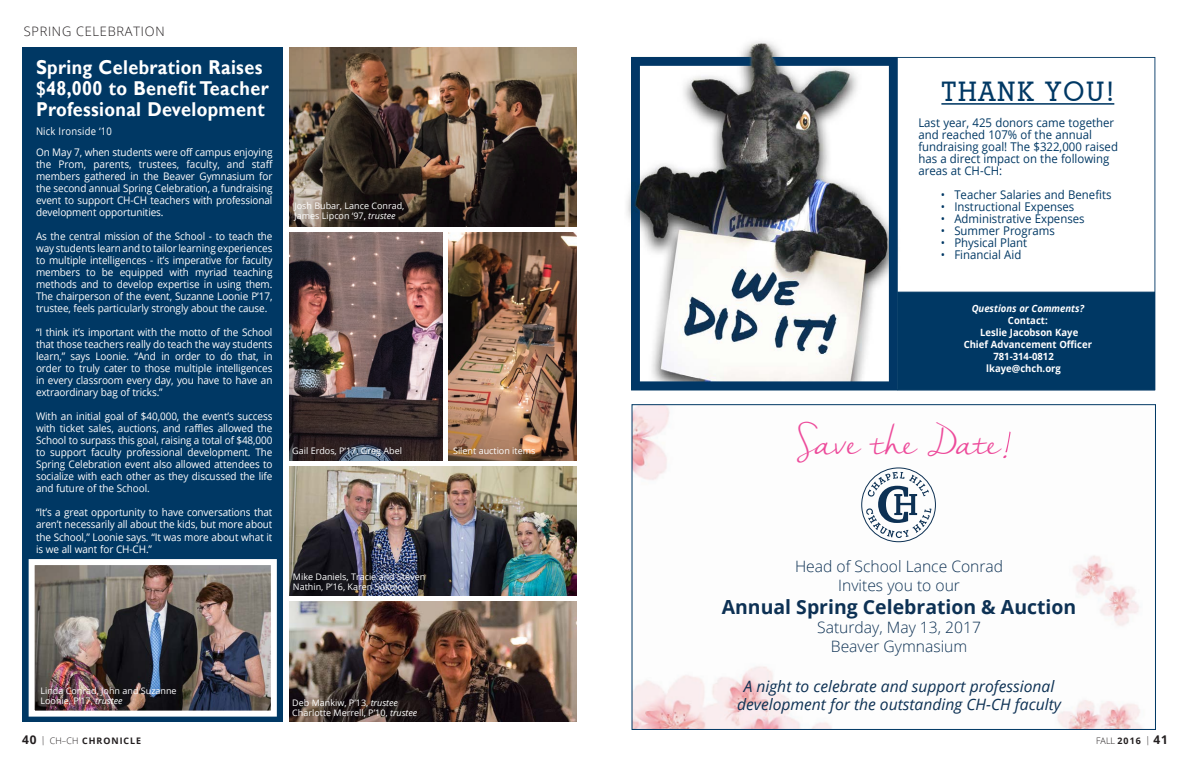
<style>
.page{position:relative;width:1191px;height:766px;background:#fff}
.page>*{position:absolute;margin:0;border:0;box-sizing:border-box;transform-origin:0 0}
.t1{font:36.9px "Nella Sue Demo";color:#ed4b9b}
.t2{font:500 27px "Geometric Slab 703 BT";letter-spacing:.07em;color:#003864;scale:.95 1}
.Introductory{font:700 20px/21px "Gill Sans";letter-spacing:.02em;color:#fff;scale:.9 1}
.t3{font:700 19.4px "Open Sans";color:#0d3154}
.t4{font:italic 15.7px/18.8px "Open Sans";color:#0d3154;text-align:center}
.t5{font:300 15.7px/18.8px "Open Sans";color:#0d3154;text-align:center}
.t6{font:300 13px "Open Sans";color:#231f20}
.t7{font:12px/12px "Open Sans";color:#003864;scale:.95 1}
.Main_Text_-_second_p{font:10.5px/12px "Open Sans";letter-spacing:-.01em;color:#fff;text-align:justify;scale:.95 1}
.Biline{font:10.5px "Open Sans";letter-spacing:.02em;color:#fff;scale:.9 1}
.t8{font:700 10px "Open Sans";color:#fff;scale:.95 1}
.t9{font:italic 700 10px "Open Sans";color:#fff;scale:.95 1}
.Photo_caption{font:9px/10px "Open Sans";color:#fff}
.t10{font:700 9px "Open Sans";color:#231f20}
.t11{font:300 9px "Open Sans";color:#231f20}
.s1{font-style:italic}
.s2{font-size:12px}
.s3{font-weight:300}
.s4{font-weight:700}
.s5{font-weight:700;font-size:12px}
</style>
<div class="page">
<div style="left:22px;top:47px;width:261px;height:674px;background:#003864"></div>
<img style="left:289px;top:601px;width:287px;height:120px">
<img style="left:36px;top:566px;width:234px;height:143px">
<div style="left:29px;top:559px;width:248px;height:157px;border:6px solid #fff"></div>
<img style="left:289px;top:47px;width:287px;height:179px">
<img style="left:448px;top:232px;width:128px;height:228px">
<img style="left:289px;top:232px;width:154px;height:228px">
<img style="left:289px;top:466px;width:287px;height:129px">
<img style="left:633px;top:406px;width:508px;height:321px">
<div style="left:861px;top:467px;width:75px;height:75px;border:1px solid #0d3154;border-radius:50%"></div>
<svg style="left:866px;top:471px;width:65px;height:67px"></svg>
<svg style="left:1003px;top:431px;width:7px;height:27px"></svg>
<img style="left:627px;top:41px;width:529px;height:347px">
<img style="left:631px;top:388px;width:525px;height:3px">
<img style="left:897px;top:57px;width:258px;height:234px">
<img style="left:631px;top:57px;width:266px;height:333px">
<hr style="left:941px;top:103px;width:173px;height:2px;background:#003864">
<div style="left:897px;top:291px;width:258px;height:99px;background:#003864;border:1px solid #003864"></div>
<p class="t6" style="left:24px;top:22px;width:143px">SPRING CELEBRATION</p>
<p class="Introductory" style="left:36px;top:58px;width:260px">Spring Celebration Raises $48,000 to Benefit Teacher<br>Professional Development</p>
<p class="Biline" style="left:36px;top:124px;width:86px">Nick Ironside ‘10</p>
<p class="Main_Text_-_second_p" style="left:36px;top:146px;width:250px">On May 7, when students were off campus enjoying the Prom, parents, trustees, faculty, and staff members gathered in the Beaver Gymnasium for the second annual Spring Celebration, a fundraising event to support CH-CH teachers with professional development opportunities.</p>
<p class="Main_Text_-_second_p" style="left:36px;top:230px;width:250px">As the central mission of the School - to teach the way students learn and to tailor learning experiences to multiple intelligences - it’s imperative for faculty members to be equipped with myriad teaching methods and to develop expertise in using them.<br>The chairperson of the event, Suzanne Loonie P’17, trustee, feels particularly strongly about the cause.</p>
<p class="Main_Text_-_second_p" style="left:36px;top:326px;width:250px">“I think it’s important with the motto of the School that those teachers really do teach the way students learn,” says Loonie. “And in order to do that, in order to truly cater to those multiple intelligences in every classroom every day, you have to have an extraordinary bag of tricks.”</p>
<p class="Main_Text_-_second_p" style="left:36px;top:410px;width:250px">With an initial goal of $40,000, the event’s success with ticket sales, auctions, and raffles allowed the School to surpass this goal, raising a total of $48,000 to support faculty professional development. The Spring Celebration event also allowed attendees to socialize with each other as they discussed the life and future of the School.</p>
<p class="Main_Text_-_second_p" style="left:36px;top:506px;width:250px">“It’s a great opportunity to have conversations that aren’t necessarily all about the kids, but more about the School,” Loonie says. “It was more about what it is we all want for CH-CH.”</p>
<p class="Photo_caption" style="left:294px;top:200px;width:112px">Josh Bubar, Lance Conrad,<br>James Lipcon ‘97, <span class="s1">trustee</span></p>
<p class="Photo_caption" style="left:292px;top:445px;width:111px">Gail Erdos, P’17, Greg Abel</p>
<p class="Photo_caption" style="left:453px;top:445px;width:84px">Silent auction items</p>
<p class="Photo_caption" style="left:293px;top:571px;width:134px">Mike Daniels, Tracie and Steven<br>Nathin, P’16, Karen Sokolow</p>
<p class="Photo_caption" style="left:41px;top:685px;width:138px">Linda Conrad, John and Suzanne<br>Loonie, P’17, <span class="s1">trustee</span></p>
<p class="t10" style="left:22px;top:733px;width:121px"><span class="s2">40</span> <span class="s3">| CH–CH</span> CHRONICLE</p>
<p class="Photo_caption" style="left:292px;top:697px;width:127px">Deb Mankiw, P’13, <span class="s1">trustee<br></span>Charlotte Merrell, P’10, <span class="s1">trustee</span></p>
<p class="t2" style="left:941px;top:75px;width:183px">THANK YOU!</p>
<p class="t7" style="left:918px;top:116px;width:212px">Last year, 425 donors came together and reached 107% of the annual fundraising goal! The $322,000 raised has a direct impact on the following areas at CH-CH:</p>
<p class="t7" style="left:941px;top:188px;width:181px">• Teacher Salaries and Benefits</p>
<p class="t7" style="left:941px;top:200px;width:142px">• Instructional Expenses</p>
<p class="t7" style="left:941px;top:212px;width:153px">• Administrative Expenses</p>
<p class="t7" style="left:941px;top:224px;width:121px">• Summer Programs</p>
<p class="t7" style="left:941px;top:236px;width:92px">• Physical Plant</p>
<p class="t7" style="left:941px;top:248px;width:86px">• Financial Aid</p>
<p class="t9" style="left:971px;top:301px;width:120px">Questions or Comments?</p>
<p class="t8" style="left:1008px;top:313px;width:43px">Contact:</p>
<p class="t8" style="left:980px;top:325px;width:105px">Leslie Jacobson Kaye</p>
<p class="t8" style="left:963px;top:337px;width:137px">Chief Advancement Officer</p>
<p class="t8" style="left:993px;top:349px;width:65px">781-314-0812</p>
<p class="t8" style="left:986px;top:361px;width:80px">lkaye@chch.org</p>
<p class="t1" style="left:797px;top:420px;width:204px">Save the Date</p>
<p class="t5" style="left:795px;top:556px;width:210px">Head of School Lance Conrad<br>Invites you to our</p>
<p class="t3" style="left:722px;top:593px;width:356px">Annual Spring Celebration &amp; Auction</p>
<p class="t5" style="left:817px;top:617px;width:165px">Saturday, May 13, 2017<br>Beaver Gymnasium</p>
<p class="t4" style="left:737px;top:675px;width:325px">A night to celebrate and support professional development for the outstanding CH-CH faculty</p>
<p class="t11" style="left:1096px;top:734px;width:74px">FALL <span class="s4">2016</span> | <span class="s5">41</span></p>
</div>
